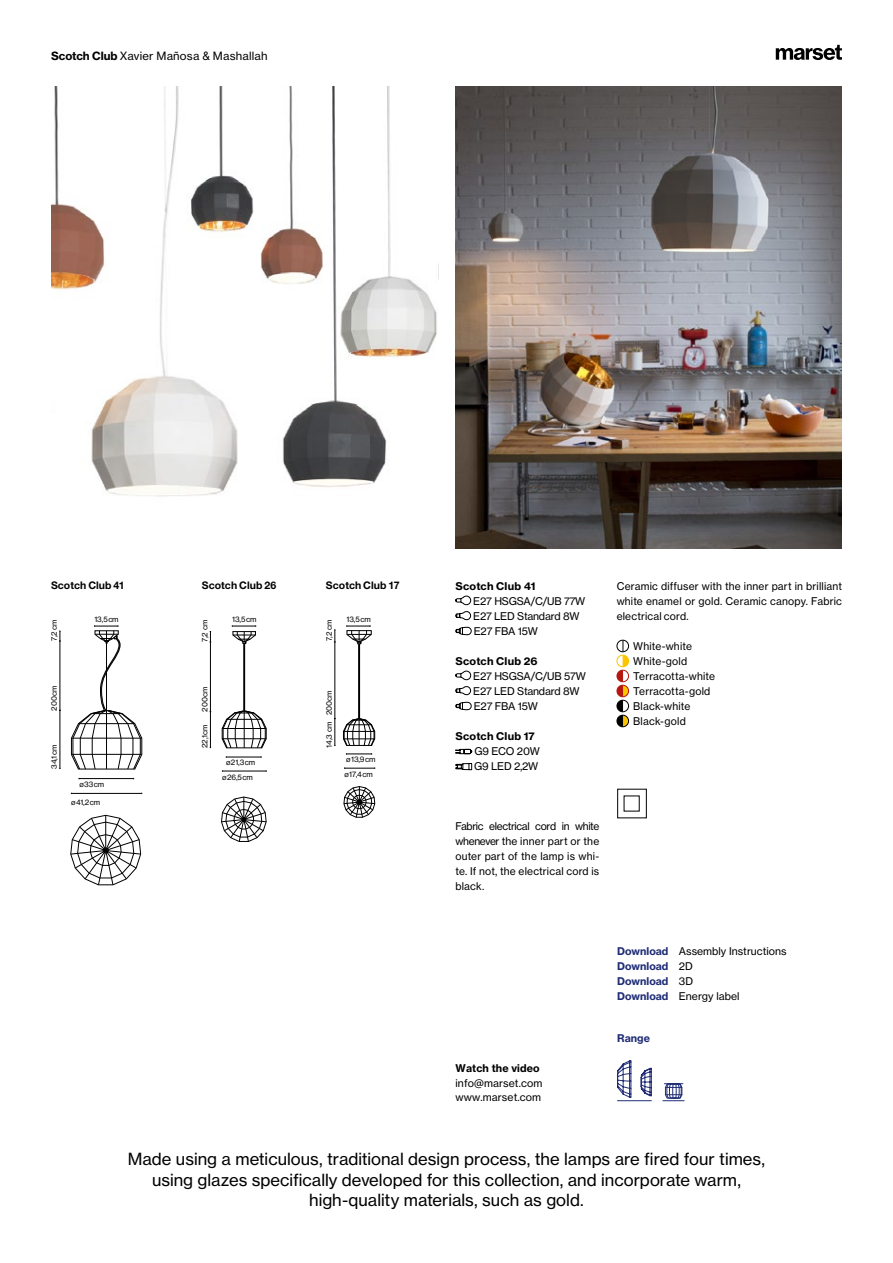
<style>
.page{position:relative;width:893px;height:1263px;background:#fff}
.page>*{position:absolute;margin:0;border:0;box-sizing:border-box;transform-origin:0 0}
.t1{font:16.5px/20.2px "N Haas Grotesk TX Pro 55 Rg";color:#000;text-align:center}
.t2{font:11.25px "N Haas Grotesk TX Pro 55 Rg";letter-spacing:.015em;color:#000}
.t3{font:10.5px/15px "N Haas Grotesk TX Pro 55 Rg";letter-spacing:.01em;color:#000;text-align:justify}
.t4{font:10.5px/15px "N Haas Grotesk TX Pro 55 Rg";letter-spacing:-.02em;color:#000}
.t5{font:10.5px "N Haas Grotesk TX Pro 75 Bd";letter-spacing:.02em;color:#000}
.t6{font:700 10.5px "Helvetica Neue LT Std";letter-spacing:.005em;color:#000}
.t7{font:10.5px/15px "N Haas Grotesk TX Pro 75 Bd";color:#202d76}
.t8{font:7.5px/14.9px "N Haas Grotesk TX Pro 55 Rg";letter-spacing:-.03em;color:#000}
.s1{font-family:"N Haas Grotesk TX Pro 75 Bd"}
.s2{font-family:"N Haas Grotesk TX Pro 75 Bd";color:#202d76}
.s3{font-family:"N Haas Grotesk TX Pro 55 Rg";color:#000}
</style>
<div class="page">
<div style="left:617px;top:640px;width:12px;height:12px;border:1px solid #000;border-radius:50%"></div>
<div style="left:617px;top:655px;width:12px;height:12px;background:#fdc500;border-radius:50%"></div>
<div style="left:617px;top:655px;width:12px;height:12px;border:1px solid #fdc500;border-radius:50%"></div>
<div style="left:617px;top:670px;width:12px;height:12px;border:1px solid #b51710;border-radius:50%"></div>
<div style="left:617px;top:685px;width:12px;height:12px;background:#fdc500;border-radius:50%"></div>
<div style="left:617px;top:685px;width:12px;height:12px;border:1px solid #b51710;border-radius:50%"></div>
<div style="left:617px;top:700px;width:12px;height:12px;border:1px solid #000;border-radius:50%"></div>
<div style="left:617px;top:715px;width:12px;height:12px;background:#fdc500;border-radius:50%"></div>
<svg style="left:617px;top:640px;width:7px;height:87px"></svg>
<div style="left:617px;top:715px;width:12px;height:12px;border:1px solid #000;border-radius:50%"></div>
<svg style="left:776px;top:45px;width:66px;height:15px"></svg>
<div style="left:617px;top:789px;width:30px;height:29px;border:1px solid #000"></div>
<svg style="left:455px;top:596px;width:16px;height:9px"></svg>
<svg style="left:455px;top:611px;width:16px;height:9px"></svg>
<svg style="left:455px;top:627px;width:17px;height:8px"></svg>
<svg style="left:455px;top:671px;width:16px;height:9px"></svg>
<svg style="left:455px;top:686px;width:16px;height:9px"></svg>
<svg style="left:455px;top:702px;width:17px;height:8px"></svg>
<svg style="left:455px;top:749px;width:17px;height:5px"></svg>
<svg style="left:455px;top:763px;width:17px;height:7px"></svg>
<svg style="left:343px;top:718px;width:32px;height:28px"></svg>
<div style="left:358px;top:643px;width:2px;height:76px;border:1px solid #000"></div>
<svg style="left:222px;top:710px;width:45px;height:38px"></svg>
<hr style="left:244px;top:711px;width:1px;height:37px;background:#000">
<div style="left:243px;top:643px;width:2px;height:68px;border:1px solid #000"></div>
<svg style="left:71px;top:625px;width:71px;height:144px"></svg>
<hr style="left:71px;top:793px;width:71px;height:1px;background:#000">
<hr style="left:60px;top:710px;width:1px;height:58px;background:#000">
<hr style="left:79px;top:778px;width:55px;height:1px;background:#000">
<svg style="left:232px;top:625px;width:24px;height:19px"></svg>
<hr style="left:210px;top:712px;width:1px;height:35px;background:#000">
<hr style="left:226px;top:757px;width:35px;height:1px;background:#000">
<hr style="left:222px;top:771px;width:44px;height:1px;background:#000">
<svg style="left:346px;top:625px;width:26px;height:19px"></svg>
<svg style="left:346px;top:753px;width:26px;height:2px"></svg>
<hr style="left:345px;top:768px;width:30px;height:1px;background:#000">
<svg style="left:70px;top:815px;width:71px;height:70px"></svg>
<svg style="left:221px;top:796px;width:46px;height:46px"></svg>
<svg style="left:343px;top:786px;width:32px;height:32px"></svg>
<svg style="left:663px;top:1083px;width:21px;height:18px"></svg>
<hr style="left:617px;top:1100px;width:34px;height:1px;background:#202d76">
<svg style="left:617px;top:1060px;width:14px;height:37px"></svg>
<svg style="left:641px;top:1068px;width:11px;height:28px"></svg>
<hr style="left:60px;top:641px;width:1px;height:69px;background:#000">
<svg style="left:59px;top:631px;width:2px;height:11px"></svg>
<hr style="left:210px;top:642px;width:1px;height:69px;background:#000">
<hr style="left:335px;top:642px;width:1px;height:76px;background:#000">
<svg style="left:334px;top:630px;width:2px;height:13px"></svg>
<svg style="left:334px;top:718px;width:2px;height:28px"></svg>
<img style="left:455px;top:86px;width:387px;height:463px">
<img style="left:51px;top:86px;width:388px;height:411px">
<p class="t2" style="left:51px;top:49px;width:218px"><span class="s1">Scotch Club</span> Xavier Mañosa &amp; Mashallah</p>
<p class="t6" style="left:51px;top:579px;width:75px">Scotch Club 41</p>
<p class="t6" style="left:326px;top:579px;width:75px">Scotch Club 17</p>
<p class="t6" style="left:202px;top:579px;width:76px">Scotch Club 26</p>
<p class="t5" style="left:455px;top:579px;width:82px">Scotch Club 41</p>
<p class="t4" style="left:473px;top:594px;width:114px">E27 HSGSA/C/UB 77W<br>E27 LED Standard 8W<br>E27 FBA 15W</p>
<p class="t5" style="left:455px;top:654px;width:84px">Scotch Club 26</p>
<p class="t4" style="left:473px;top:669px;width:114px">E27 HSGSA/C/UB 57W<br>E27 LED Standard 8W<br>E27 FBA 15W</p>
<p class="t5" style="left:455px;top:729px;width:81px">Scotch Club 17</p>
<p class="t4" style="left:474px;top:744px;width:67px">G9 ECO 20W<br>G9 LED 2,2W</p>
<p class="t8" style="left:47px;top:641px;width:23px;rotate:-90deg">7,2 cm</p>
<p class="t8" style="left:232px;top:612px;width:26px">13,5 cm</p>
<p class="t8" style="left:347px;top:612px;width:26px">13,5 cm</p>
<p class="t8" style="left:94px;top:612px;width:26px">13,5 cm</p>
<p class="t8" style="left:322px;top:641px;width:23px;rotate:-90deg">7,2 cm</p>
<p class="t8" style="left:197px;top:642px;width:23px;rotate:-90deg">7,2 cm</p>
<p class="t8" style="left:47px;top:710px;width:27px;rotate:-90deg">200 cm</p>
<p class="t8" style="left:197px;top:711px;width:27px;rotate:-90deg">200 cm</p>
<p class="t8" style="left:322px;top:715px;width:27px;rotate:-90deg">200 cm</p>
<p class="t8" style="left:322px;top:748px;width:27px;rotate:-90deg">14,3 cm</p>
<p class="t8" style="left:197px;top:748px;width:25px;rotate:-90deg">22,1 cm</p>
<p class="t8" style="left:47px;top:768px;width:25px;rotate:-90deg">34,1 cm</p>
<p class="t8" style="left:344px;top:752px;width:33px">ø 13,9 cm ø 17,4 cm</p>
<p class="t8" style="left:226px;top:755px;width:31px">ø 21,3 cm</p>
<p class="t8" style="left:222px;top:770px;width:32px">ø 26,5 cm</p>
<p class="t8" style="left:79px;top:777px;width:26px">ø 33 cm</p>
<p class="t8" style="left:71px;top:795px;width:31px">ø 41,2 cm</p>
<p class="t3" style="left:455px;top:819px;width:145px">Fabric electrical cord in white whenever the inner part or the outer part of the lamp is whi&shy;te. If not, the electrical cord is black.</p>
<p class="t3" style="left:617px;top:579px;width:227px">Ceramic diffuser with the inner part in brilliant white enamel or gold. Ceramic canopy. Fabric electrical cord.</p>
<p class="t3" style="left:633px;top:639px;width:83px;text-align:left">White-white<br>White-gold<br>Terracotta-white<br>Terracotta-gold<br>Black-white<br>Black-gold</p>
<p class="t5" style="left:455px;top:1062px;width:86px">Watch the video</p>
<p class="t3" style="left:455px;top:1076px;width:88px;line-height:13.5px">info@marset.com www.marset.com</p>
<p class="t3" style="left:617px;top:944px;width:171px"><span class="s2">Download</span> Assembly Instructions</p>
<p class="t7" style="left:617px;top:959px;width:77px">Download <span class="s3">2D<br></span>Download <span class="s3">3D</span></p>
<p class="t3" style="left:617px;top:989px;width:124px"><span class="s2">Download</span> Energy label</p>
<p class="t7" style="left:617px;top:1031px;width:34px">Range</p>
<h1 class="t1" style="left:128px;top:1149px;width:639px">Made using a meticulous, traditional design process, the lamps are fired four times, using glazes specifically developed for this collection, and incorporate warm, high-quality materials, such as gold.</h1>
</div>
